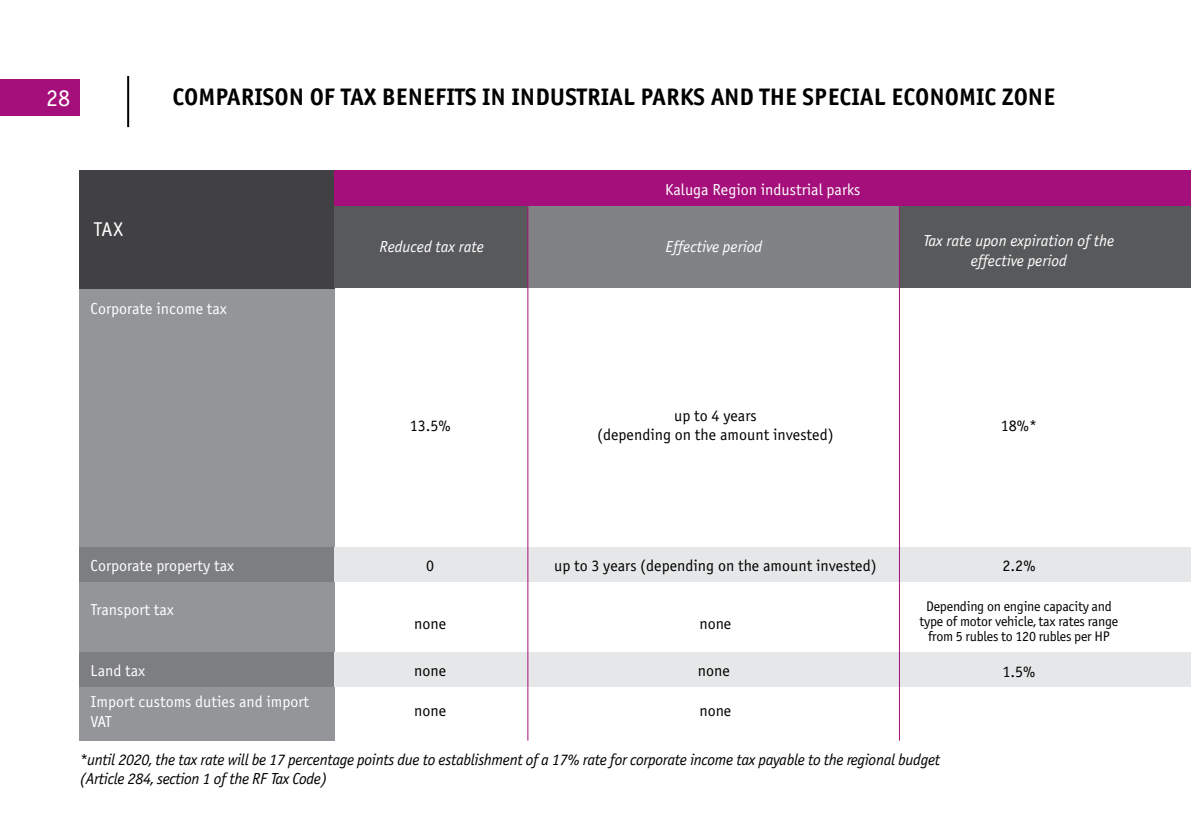
<style>
.page{position:relative;width:1191px;height:840px;background:#fff}
.page>*{position:absolute;margin:0;border:0;box-sizing:border-box;transform-origin:0 0}
.t1{font:700 24px "Officina Sans C";color:#000}
.t2{font:24px "Officina Sans C";color:#fff}
.t3{font:20px "Officina Sans C";color:#fff}
.t4{font:16px/19.2px "Officina Sans C";color:#000;text-align:center}
.t5{font:italic 16px/19.2px "Officina Sans C";letter-spacing:-.02em;color:#000}
.t6{font:16px/19.2px "Officina Sans C";color:#fff}
.t7{font:italic 16px/19.2px "Officina Sans C";color:#fff;text-align:center}
.t8{font:14px/15px "Officina Sans C";letter-spacing:-.02em;color:#000;text-align:center}
</style>
<div class="page">
<div style="left:0;top:79px;width:79px;height:37px;background:#a50f7b"></div>
<div style="left:79px;top:285px;width:255px;height:455px;background:#939598"></div>
<div style="left:79px;top:547px;width:255px;height:34px;background:#7d7e81"></div>
<div style="left:79px;top:652px;width:255px;height:34px;background:#7d7e81"></div>
<hr style="left:127px;top:76px;width:2px;height:51px;background:#000">
<div style="left:79px;top:170px;width:255px;height:118px;background:#414042"></div>
<div style="left:334px;top:170px;width:857px;height:37px;background:#a50f7b"></div>
<div style="left:334px;top:207px;width:195px;height:81px;background:#58595b"></div>
<div style="left:528px;top:207px;width:371px;height:81px;background:#808285"></div>
<div style="left:899px;top:207px;width:292px;height:81px;background:#58595b"></div>
<div style="left:334px;top:547px;width:857px;height:34px;background:#e6e7e8"></div>
<div style="left:334px;top:652px;width:857px;height:34px;background:#e6e7e8"></div>
<hr style="left:1190px;top:207px;width:1px;height:81px;background:#808285">
<hr style="left:527px;top:207px;width:1px;height:533px;background:#a50f7b">
<hr style="left:899px;top:207px;width:1px;height:533px;background:#a50f7b">
<h1 class="t2" style="left:46px;top:84px;width:26px">28</h1>
<h1 class="t1" style="left:172px;top:84px;width:884px">COMPARISON OF TAX BENEFITS IN INDUSTRIAL PARKS AND THE SPECIAL ECONOMIC ZONE</h1>
<p class="t3" style="left:93px;top:218px;width:31px">TAX</p>
<p class="t6" style="left:91px;top:299px;width:138px">Corporate income tax</p>
<p class="t6" style="left:91px;top:555px;width:145px">Corporate property tax</p>
<p class="t6" style="left:91px;top:599px;width:85px">Transport tax</p>
<p class="t6" style="left:91px;top:660px;width:56px">Land tax</p>
<p class="t6" style="left:91px;top:692px;width:220px">Import customs duties and import<br>VAT</p>
<p class="t6" style="left:665px;top:180px;width:197px">Kaluga Region industrial parks</p>
<p class="t7" style="left:379px;top:238px;width:106px">Reduced tax rate</p>
<p class="t7" style="left:665px;top:238px;width:98px">Effective period</p>
<p class="t7" style="left:923px;top:231px;width:192px">Tax rate upon expiration of the effective period</p>
<p class="t4" style="left:410px;top:416px;width:42px">13.5%</p>
<p class="t4" style="left:597px;top:406px;width:238px">up to 4 years<br>(depending on the amount invested)</p>
<p class="t4" style="left:1000px;top:416px;width:38px">18%*</p>
<p class="t4" style="left:426px;top:555px;width:9px">0</p>
<p class="t4" style="left:420px;top:556px;width:22px">0%</p>
<p class="t4" style="left:554px;top:555px;width:324px">up to 3 years (depending on the amount invested)</p>
<p class="t4" style="left:1002px;top:555px;width:34px">2.2%</p>
<p class="t4" style="left:552px;top:556px;width:328px">до 3-х лет (в зависимости от объема инвестиций)</p>
<p class="t4" style="left:414px;top:613px;width:34px">none</p>
<p class="t4" style="left:699px;top:613px;width:34px">none</p>
<p class="t8" style="left:919px;top:598px;width:200px">Depending on engine capacity and type of motor vehicle, tax rates range from 5 rubles to 120 rubles per HP</p>
<p class="t4" style="left:418px;top:661px;width:25px">Нет</p>
<p class="t4" style="left:703px;top:661px;width:25px">Нет</p>
<p class="t4" style="left:414px;top:660px;width:34px">none</p>
<p class="t4" style="left:698px;top:661px;width:34px">none</p>
<p class="t4" style="left:1002px;top:662px;width:34px">1.5%</p>
<p class="t4" style="left:414px;top:701px;width:34px">none</p>
<p class="t4" style="left:699px;top:701px;width:34px">none</p>
<p class="t5" style="left:79px;top:749px;width:862px">*until 2020, the tax rate will be 17 percentage points due to establishment of a 17% rate for corporate income tax payable to the regional budget (Article 284, section 1 of the RF Tax Code)</p>
</div>
